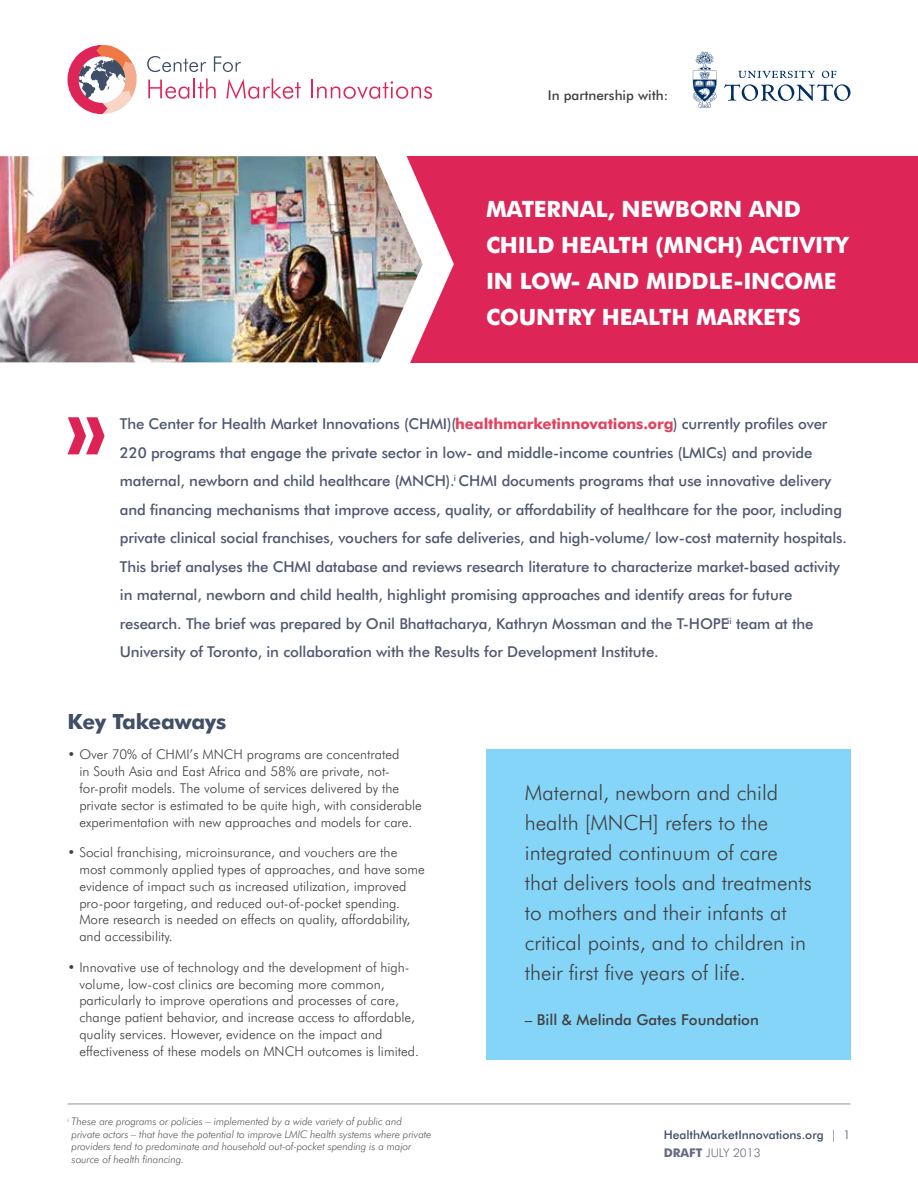
<style>
.page{position:relative;width:918px;height:1188px;background:#fff}
.page>*{position:absolute;margin:0;border:0;box-sizing:border-box;transform-origin:0 0}
.t1{font:700 22.5px/36px "Futura BT";letter-spacing:-.01em;color:#fff}
.t2{font:300 21px/30px "Futura BT";color:#414042}
.t3{font:700 21px "Futura BT";letter-spacing:-.01em;color:#404e66}
.t4{font:500 15px/28.5px "Futura BT";letter-spacing:-.01em;color:#4f5970}
.t5{font:500 15px "Futura BT";color:#414042}
.t6{font:300 13.5px/16.8px "Futura BT";color:#414042}
.t7{font:500 13.5px "Futura BT";color:#414042}
.t8{font:500 12px "Futura BT";color:#404e66}
.t9{font:300 12px "Futura BT";color:#666b80}
.t10{font:italic 300 10.5px/12.6px "Futura BT";letter-spacing:-.01em;color:#58595b}
.s1{font-weight:700;color:#e04461}
.s2{font-weight:300}
.s3{font-weight:700}
</style>
<div class="page">
<div style="left:384px;top:156px;width:534px;height:206px;background:#de2557"></div>
<img style="left:0;top:156px;width:374px;height:206px">
<svg style="left:374px;top:156px;width:80px;height:207px"></svg>
<svg style="left:68px;top:417px;width:37px;height:37px"></svg>
<div style="left:486px;top:750px;width:364px;height:310px;background:#84d5f7"></div>
<hr style="left:68px;top:1104px;width:782px;height:1px;background:#939598">
<svg style="left:724px;top:71px;width:127px;height:30px"></svg>
<svg style="left:692px;top:51px;width:25px;height:57px"></svg>
<svg style="left:147px;top:56px;width:59px;height:16px"></svg>
<svg style="left:214px;top:56px;width:27px;height:16px"></svg>
<svg style="left:148px;top:78px;width:68px;height:21px"></svg>
<svg style="left:226px;top:78px;width:75px;height:21px"></svg>
<svg style="left:311px;top:80px;width:121px;height:19px"></svg>
<svg style="left:67px;top:45px;width:70px;height:69px"></svg>
<p class="t7" style="left:548px;top:87px;width:122px">In partnership with:</p>
<h1 class="t1" style="left:486px;top:190px;width:364px">MATERNAL, NEWBORN AND<br>CHILD HEALTH (MNCH) ACTIVITY<br>IN LOW- AND MIDDLE-INCOME<br>COUNTRY HEALTH MARKETS</h1>
<p class="t4" style="left:120px;top:410px;width:729px">The Center for Health Market Innovations (CHMI)(<span class="s1">healthmarketinnovations.org</span>) currently profiles over 220 programs that engage the private sector in low- and middle-income countries (LMICs) and provide maternal, newborn and child healthcare (MNCH).<sup>i</sup> CHMI documents programs that use innovative delivery and financing mechanisms that improve access, quality, or affordability of healthcare for the poor, including private clinical social franchises, vouchers for safe deliveries, and high-volume/ low-cost maternity hospitals.<br>This brief analyses the CHMI database and reviews research literature to characterize market-based activity in maternal, newborn and child health, highlight promising approaches and identify areas for future research. The brief was prepared by Onil Bhattacharya, Kathryn Mossman and the T-HOPE<sup>ii</sup> team at the University of Toronto, in collaboration with the Results for Development Institute.</p>
<h2 class="t3" style="left:68px;top:708px;width:160px">Key Takeaways</h2>
<p class="t6" style="left:79px;top:746px;width:344px;text-indent:-12px">• Over 70% of CHMI’s MNCH programs are concentrated<br>in South Asia and East Africa and 58% are private, not&shy;for-profit models. The volume of services delivered by the private sector is estimated to be quite high, with considerable experimentation with new approaches and models for care.</p>
<p class="t6" style="left:79px;top:844px;width:347px;text-indent:-12px">• Social franchising, microinsurance, and vouchers are the most commonly applied types of approaches, and have some evidence of impact such as increased utilization, improved pro-poor targeting, and reduced out-of-pocket spending.<br>More research is needed on effects on quality, affordability, and accessibility.</p>
<p class="t6" style="left:79px;top:958px;width:341px;text-indent:-12px">• Innovative use of technology and the development of high&shy;volume, low-cost clinics are becoming more common, particularly to improve operations and processes of care, change patient behavior, and increase access to affordable, quality services. However, evidence on the impact and effectiveness of these models on MNCH outcomes is limited.</p>
<p class="t10" style="left:72px;top:1115px;width:362px;text-indent:-4px"><sup>i</sup> These are programs or policies – implemented by a wide variety of public and private actors – that have the potential to improve LMIC health systems where private providers tend to predominate and household out-of-pocket spending is a major source of health financing.</p>
<h2 class="t2" style="left:525px;top:777px;width:288px">Maternal, newborn and child health [MNCH] refers to the integrated continuum of care that delivers tools and treatments to mothers and their infants at critical points, and to children in their first five years of life.</h2>
<p class="t5" style="left:525px;top:1011px;width:236px">– Bill &amp; Melinda Gates Foundation</p>
<p class="t8" style="left:664px;top:1128px;width:188px">HealthMarketInnovations.org <span class="s2">| 1</span></p>
<p class="t9" style="left:664px;top:1145px;width:98px"><span class="s3">DRAFT</span> JULY 2013</p>
</div>
